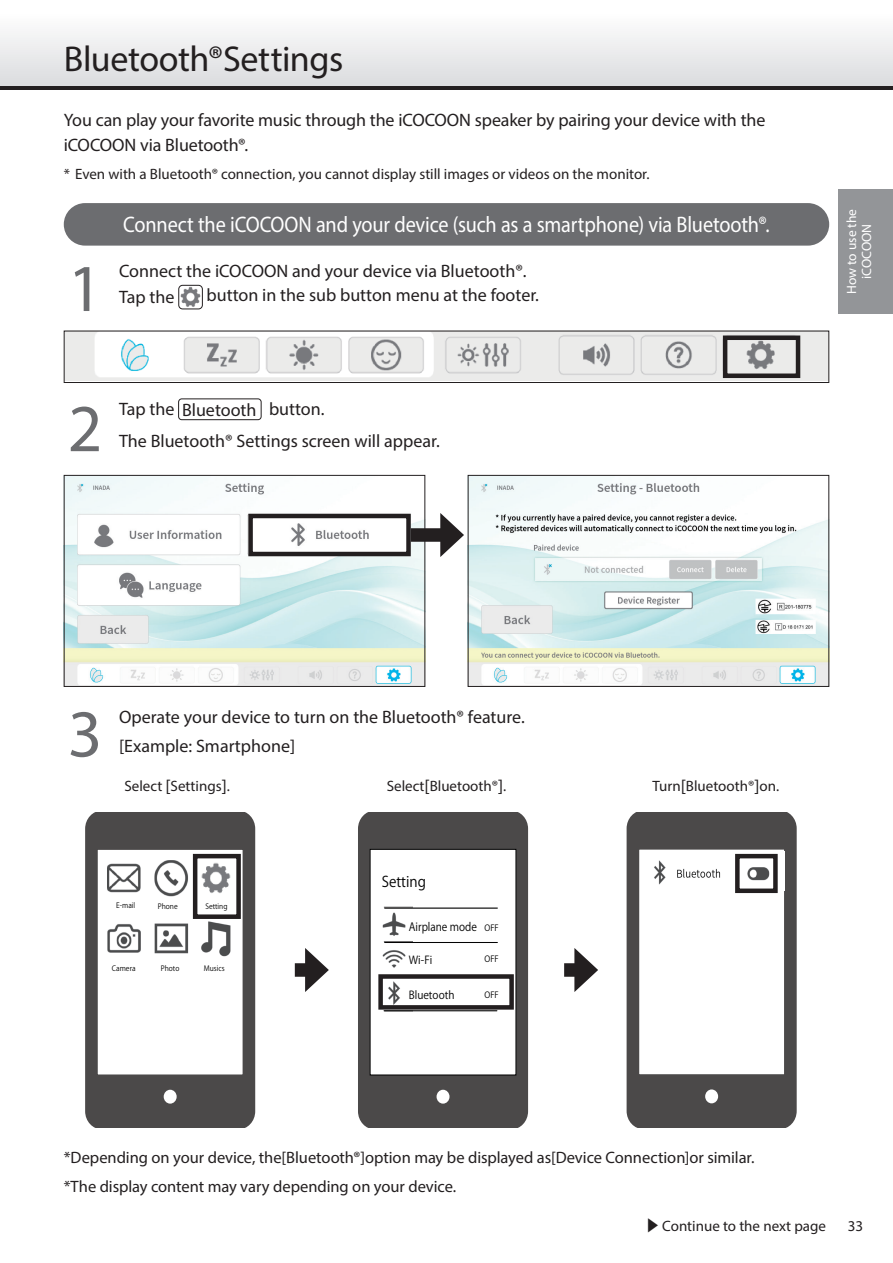
<style>
.page{position:relative;width:893px;height:1263px;background:#fff}
.page>*{position:absolute;margin:0;border:0;box-sizing:border-box;transform-origin:0 0}
.t1{font:67.5px "Myriad Pro";color:#6c6d70}
.t2{font:36px "Myriad Pro";letter-spacing:-.01em;color:#231f20}
.t3{font:22.5px "Myriad Pro";letter-spacing:-.005em;color:#fff;scale:.9 1}
.t4{font:18px/25.5px "Myriad Pro";color:#231f20}
.t5{font:16.5px/28.5px "Myriad Pro";letter-spacing:-.005em;color:#231f20}
.t6{font:15px "Myriad Pro";color:#231f20}
.t7{font:14.7px "Koz Go Pr 6 N";color:#030303;scale:.93 1}
.t8{font:13.5px/15px "Myriad Pro";color:#fff;text-align:center}
.t9{font:11.4px "Koz Go Pr 6 N";color:#030303;scale:.9 1}
.t10{font:10.95px "Koz Go Pr 6 N";color:#030303;scale:.93 1}
.t11{font:8.55px "Koz Go Pr 6 N";color:#030303;scale:.93 1}
.t12{font:7.35px "Koz Go Pr 6 N";color:#030303;scale:.93 1}
.s1{font-size:18px}
.s2{font-size:8.55px}
.s3{font-family:"Hira Maru Pro W4"}
</style>
<div class="page">
<img style="left:470px;top:477px;width:357px;height:208px">
<div style="left:468px;top:475px;width:361px;height:212px;border:1px solid #231f20"></div>
<img style="left:66px;top:477px;width:357px;height:208px">
<div style="left:64px;top:475px;width:361px;height:212px;border:1px solid #231f20"></div>
<img style="left:66px;top:333px;width:761px;height:47px">
<div style="left:64px;top:331px;width:765px;height:52px;border:1px solid #231f20"></div>
<div style="left:178px;top:399px;width:83px;height:21px;border:1px solid #231f20;border-radius:3px"></div>
<img style="left:179px;top:285px;width:23px;height:24px">
<div style="left:178px;top:285px;width:25px;height:24px;border:1px solid #231f20;border-radius:4px"></div>
<div style="left:64px;top:203px;width:765px;height:43px;background:#6c6d70;border-radius:21px"></div>
<div style="left:248px;top:514px;width:163px;height:42px;border:4px solid #231f20"></div>
<div style="left:85px;top:813px;width:170px;height:314px;background:#4b4949"></div>
<div style="left:97px;top:849px;width:146px;height:226px;background:#fff"></div>
<div style="left:97px;top:849px;width:146px;height:226px;border:1px solid #4b4949"></div>
<div style="left:164px;top:1090px;width:13px;height:13px;background:#fff;border-radius:50%"></div>
<img style="left:107px;top:853px;width:130px;height:44px">
<img style="left:107px;top:914px;width:124px;height:43px">
<div style="left:193px;top:854px;width:48px;height:65px;border:4px solid #231f20"></div>
<div style="left:627px;top:812px;width:170px;height:316px;background:#4b4949"></div>
<div style="left:639px;top:849px;width:145px;height:226px;background:#fff"></div>
<div style="left:638px;top:849px;width:147px;height:226px;border:1px solid #4b4949"></div>
<div style="left:705px;top:1089px;width:13px;height:14px;background:#fff;border-radius:50%"></div>
<img style="left:654px;top:851px;width:130px;height:39px">
<div style="left:735px;top:854px;width:43px;height:39px;border:4px solid #231f20"></div>
<div style="left:358px;top:813px;width:170px;height:314px;background:#4b4949"></div>
<div style="left:370px;top:849px;width:146px;height:226px;background:#fff"></div>
<div style="left:437px;top:1090px;width:12px;height:13px;background:#fff;border-radius:50%"></div>
<img style="left:382px;top:907px;width:30px;height:105px">
<hr style="left:384px;top:1010px;width:113px;height:1px;background:#030303">
<hr style="left:384px;top:942px;width:114px;height:1px;background:#030303">
<hr style="left:384px;top:908px;width:114px;height:1px;background:#030303">
<div style="left:378px;top:974px;width:136px;height:36px;border:4px solid #231f20"></div>
<div style="left:723px;top:335px;width:77px;height:43px;border:4px solid #231f20"></div>
<svg style="left:0;top:85px;width:893px;height:4px;background:#514e4f"></svg>
<div style="left:0;top:13px;width:893px;height:72px;background:linear-gradient(to bottom,#fefefe,#dcdddf)"></div>
<div style="left:838px;top:189px;width:55px;height:125px;background:#939598"></div>
<div style="left:411px;top:528px;width:39px;height:14px;background:#231f20"></div>
<svg style="left:440px;top:513px;width:24px;height:44px"></svg>
<div style="left:295px;top:963px;width:19px;height:14px;background:#231f20"></div>
<svg style="left:305px;top:948px;width:24px;height:44px"></svg>
<div style="left:564px;top:963px;width:20px;height:14px;background:#231f20"></div>
<svg style="left:574px;top:948px;width:24px;height:44px"></svg>
<h2 class="t2" style="left:64px;top:36px;width:281px">Bluetooth®Settings</h2>
<p class="t4" style="left:64px;top:107px;width:703px">You can play your favorite music through the iCOCOON speaker by pairing your device with the iCOCOON via Bluetooth®.</p>
<p class="t6" style="left:64px;top:165px;width:587px">* Even with a Bluetooth® connection, you cannot display still images or videos on the monitor.</p>
<h1 class="t1" style="left:68px;top:247px;width:36px">1</h1>
<p class="t3" style="left:123px;top:210px;width:720px">Connect the iCOCOON and your device (such as a smartphone) via Bluetooth®.</p>
<p class="t4" style="left:119px;top:258px;width:409px">Connect the iCOCOON and your device via Bluetooth®.<br>Tap the</p>
<p class="t4" style="left:207px;top:282px;width:334px">button in the sub button menu at the footer.</p>
<h1 class="t1" style="left:68px;top:387px;width:36px">2</h1>
<p class="t4" style="left:119px;top:393px;width:322px;line-height:31.5px">Tap the Bluetooth button.<br>The Bluetooth® Settings screen will appear.</p>
<p class="t8" style="left:844px;top:294px;width:86px;rotate:-90deg">How to use the iCOCOON</p>
<h1 class="t1" style="left:68px;top:692px;width:36px">3</h1>
<p class="t4" style="left:119px;top:702px;width:407px;line-height:28.5px">Operate your device to turn on the Bluetooth® feature. [Example: Smartphone]</p>
<p class="t6" style="left:124px;top:776px;width:107px">Select <span class="s1">[</span>Settings<span class="s1">]</span>.</p>
<p class="t6" style="left:387px;top:776px;width:121px">Select<span class="s1">[</span>Bluetooth®<span class="s1">]</span>.</p>
<p class="t6" style="left:652px;top:776px;width:128px">Turn<span class="s1">[</span>Bluetooth®<span class="s1">]</span>on.</p>
<p class="t12" style="left:116px;top:901px;width:22px">E-mail</p>
<p class="t12" style="left:158px;top:902px;width:23px">Phone</p>
<p class="t12" style="left:205px;top:902px;width:25px">Setting</p>
<p class="t12" style="left:112px;top:964px;width:27px">Camera</p>
<p class="t12" style="left:161px;top:964px;width:21px">Photo</p>
<p class="t12" style="left:204px;top:964px;width:24px">Musics</p>
<p class="t7" style="left:382px;top:873px;width:49px">Setting</p>
<p class="t9" style="left:409px;top:920px;width:101px">Airplane mode <span class="s2">OFF</span></p>
<p class="t11" style="left:485px;top:953px;width:17px">OFF</p>
<p class="t11" style="left:485px;top:989px;width:17px">OFF</p>
<p class="t10" style="left:409px;top:954px;width:27px">Wi-Fi</p>
<p class="t10" style="left:409px;top:989px;width:51px">Bluetooth</p>
<p class="t5" style="left:64px;top:1143px;width:692px">*Depending on your device, the[Bluetooth®]option may be displayed as[Device Connection]or similar. *The display content may vary depending on your device.</p>
<p class="t6" style="left:645px;top:1216px;width:183px"><span class="s3">▶</span>Continue to the next page</p>
<p class="t6" style="left:848px;top:1216px;width:17px">33</p>
</div>
